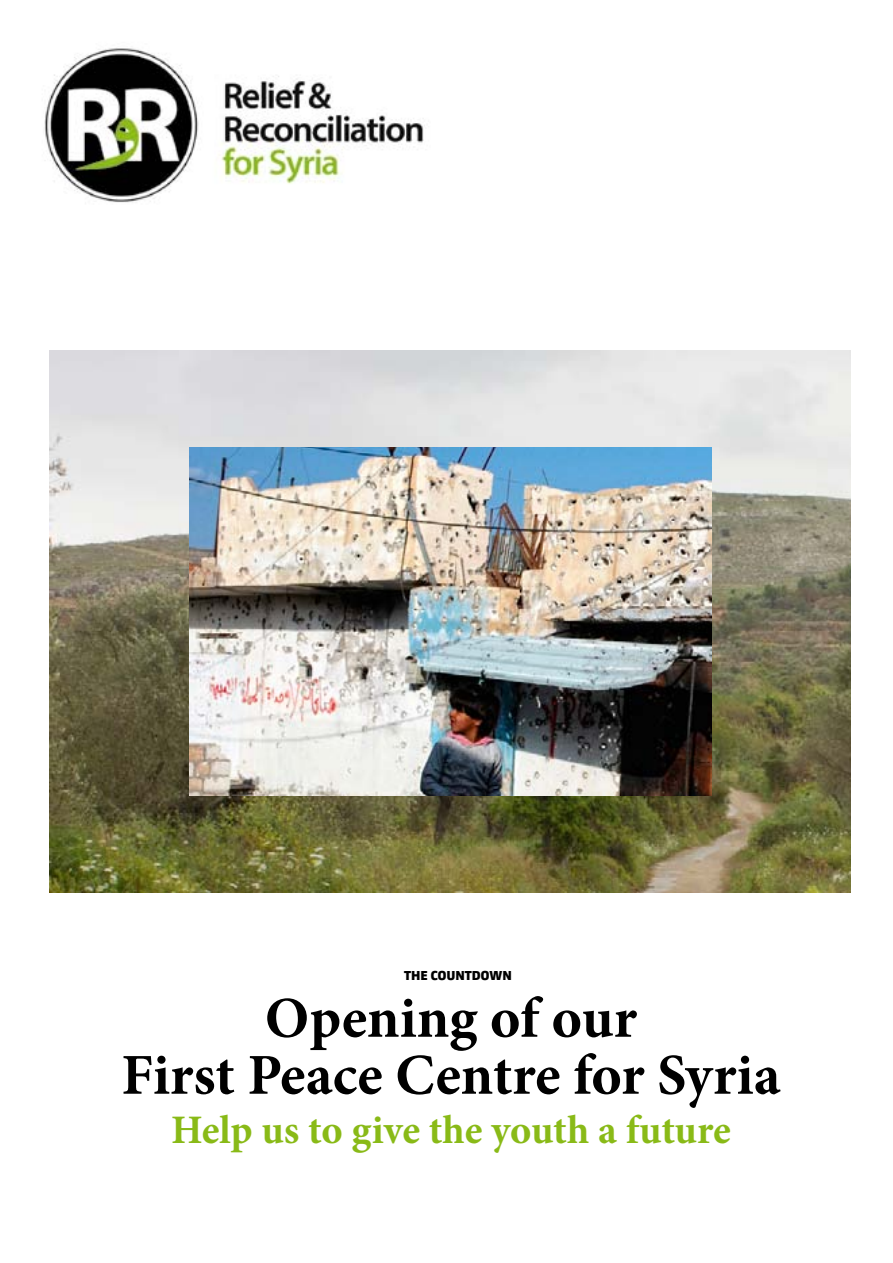
<style>
.page{position:relative;width:893px;height:1263px;background:#fff}
.page>*{position:absolute;margin:0;border:0;box-sizing:border-box;transform-origin:0 0}
.t1{font:700 57.9px/57px "Minion Pro";color:#000;text-align:center}
.t2{font:700 40.5px "Minion Pro";letter-spacing:-.005em;color:#89ba17}
.t3{font:900 13.5px "Zwo";color:#000}
</style>
<div class="page">
<img style="left:50px;top:350px;width:800px;height:543px">
<img style="left:189px;top:448px;width:522px;height:347px">
<img style="left:44px;top:48px;width:381px;height:155px">
<p class="t3" style="left:404px;top:967px;width:109px">THE COUNTDOWN</p>
<p class="t1" style="left:121px;top:989px;width:661px">Opening of our<br>First Peace Centre for Syria</p>
<p class="t2" style="left:171px;top:1102px;width:561px">Help us to give the youth a future</p>
</div>
